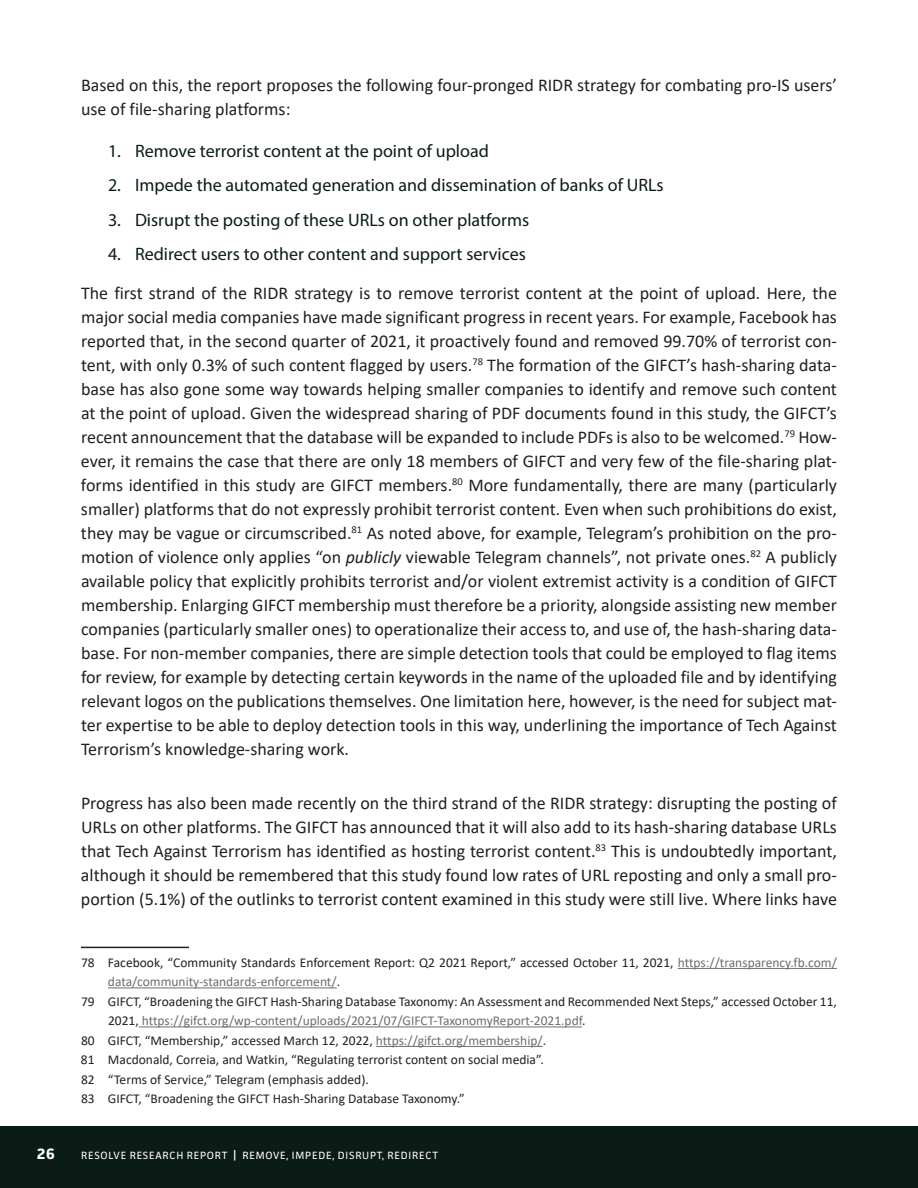
<style>
.page{position:relative;width:918px;height:1188px;background:#fff}
.page>*{position:absolute;margin:0;border:0;box-sizing:border-box;transform-origin:0 0}
.BODY_TEXT{font:18px/24px "Calibri";color:#231f20;text-align:justify}
.t1{font:18px "Myriad Pro";color:#0b1c16}
.t2{font:700 15px "Facit";color:#fff}
.Footnote_NEW{font:13.5px/19.5px "Calibri";color:#231f20}
.t3{font:10.5px "Facit";letter-spacing:.08em;color:#fff}
.s1{font-style:italic}
.s2{color:#6c6d70}
</style>
<div class="page">
<div style="left:0;top:1127px;width:918px;height:61px;background:#0b1c16"></div>
<hr style="left:81px;top:947px;width:108px;height:1px;background:#231f20">
<hr style="left:678px;top:968px;width:159px;height:1px;background:#6c6d70">
<hr style="left:108px;top:987px;width:229px;height:1px;background:#6c6d70">
<hr style="left:139px;top:1026px;width:443px;height:1px;background:#6c6d70">
<hr style="left:376px;top:1046px;width:167px;height:1px;background:#6c6d70">
<p class="BODY_TEXT" style="left:81px;top:72px;width:757px">Based on this, the report proposes the following four-pronged RIDR strategy for combating pro-IS users’ use of file-sharing platforms:</p>
<p class="t1" style="left:108px;top:140px;width:382px">1. Remove terrorist content at the point of upload</p>
<p class="t1" style="left:108px;top:174px;width:557px">2. Impede the automated generation and dissemination of banks of URLs</p>
<p class="t1" style="left:108px;top:209px;width:423px">3. Disrupt the posting of these URLs on other platforms</p>
<p class="t1" style="left:108px;top:243px;width:419px">4. Redirect users to other content and support services</p>
<p class="BODY_TEXT" style="left:81px;top:281px;width:758px">The first strand of the RIDR strategy is to remove terrorist content at the point of upload. Here, the major social media companies have made significant progress in recent years. For example, Facebook has reported that, in the second quarter of 2021, it proactively found and removed 99.70% of terrorist con&shy;tent, with only 0.3% of such content flagged by users.<sup>78</sup> The formation of the GIFCT’s hash-sharing data&shy;base has also gone some way towards helping smaller companies to identify and remove such content at the point of upload. Given the widespread sharing of PDF documents found in this study, the GIFCT’s recent announcement that the database will be expanded to include PDFs is also to be welcomed.<sup>79</sup> How&shy;ever, it remains the case that there are only 18 members of GIFCT and very few of the file-sharing plat&shy;forms identified in this study are GIFCT members.<sup>80</sup> More fundamentally, there are many (particularly smaller) platforms that do not expressly prohibit terrorist content. Even when such prohibitions do exist, they may be vague or circumscribed.<sup>81</sup> As noted above, for example, Telegram’s prohibition on the pro&shy;motion of violence only applies “on <span class="s1">publicly</span> viewable Telegram channels”, not private ones.<sup>82</sup> A publicly available policy that explicitly prohibits terrorist and/or violent extremist activity is a condition of GIFCT membership. Enlarging GIFCT membership must therefore be a priority, alongside assisting new member companies (particularly smaller ones) to operationalize their access to, and use of, the hash-sharing data&shy;base. For non-member companies, there are simple detection tools that could be employed to flag items for review, for example by detecting certain keywords in the name of the uploaded file and by identifying relevant logos on the publications themselves. One limitation here, however, is the need for subject mat&shy;ter expertise to be able to deploy detection tools in this way, underlining the importance of Tech Against Terrorism’s knowledge-sharing work.</p>
<p class="BODY_TEXT" style="left:81px;top:791px;width:758px">Progress has also been made recently on the third strand of the RIDR strategy: disrupting the posting of URLs on other platforms. The GIFCT has announced that it will also add to its hash-sharing database URLs that Tech Against Terrorism has identified as hosting terrorist content.<sup>83</sup> This is undoubtedly important, although it should be remembered that this study found low rates of URL reposting and only a small pro&shy;portion (5.1%) of the outlinks to terrorist content examined in this study were still live. Where links have</p>
<p class="Footnote_NEW" style="left:108px;top:952px;width:731px;text-indent:-27px">78 Facebook, “Community Standards Enforcement Report: Q2 2021 Report,” accessed October 11, 2021, <span class="s2">https://transparency.fb.com/ data/community-standards-enforcement/</span>.</p>
<p class="Footnote_NEW" style="left:108px;top:991px;width:730px;text-indent:-27px">79 GIFCT, “Broadening the GIFCT Hash-Sharing Database Taxonomy: An Assessment and Recommended Next Steps,” accessed October 11,<br>2021, <span class="s2">https://gifct.org/wp-content/uploads/2021/07/GIFCT-TaxonomyReport-2021.pdf</span>.</p>
<p class="Footnote_NEW" style="left:81px;top:1030px;width:467px">80 GIFCT, “Membership,” accessed March 12, 2022, <span class="s2">https://gifct.org/membership/</span>.</p>
<p class="Footnote_NEW" style="left:81px;top:1050px;width:464px">81 Macdonald, Correia, and Watkin, “Regulating terrorist content on social media”.</p>
<p class="Footnote_NEW" style="left:81px;top:1069px;width:289px">82 “Terms of Service,” Telegram (emphasis added).</p>
<p class="Footnote_NEW" style="left:81px;top:1089px;width:385px">83 GIFCT, “Broadening the GIFCT Hash-Sharing Database Taxonomy.”</p>
<p class="t2" style="left:37px;top:1145px;width:19px">26</p>
<p class="t3" style="left:81px;top:1149px;width:358px">RESOLVE RESEARCH REPORT | REMOVE, IMPEDE, DISRUPT, REDIRECT</p>
</div>
